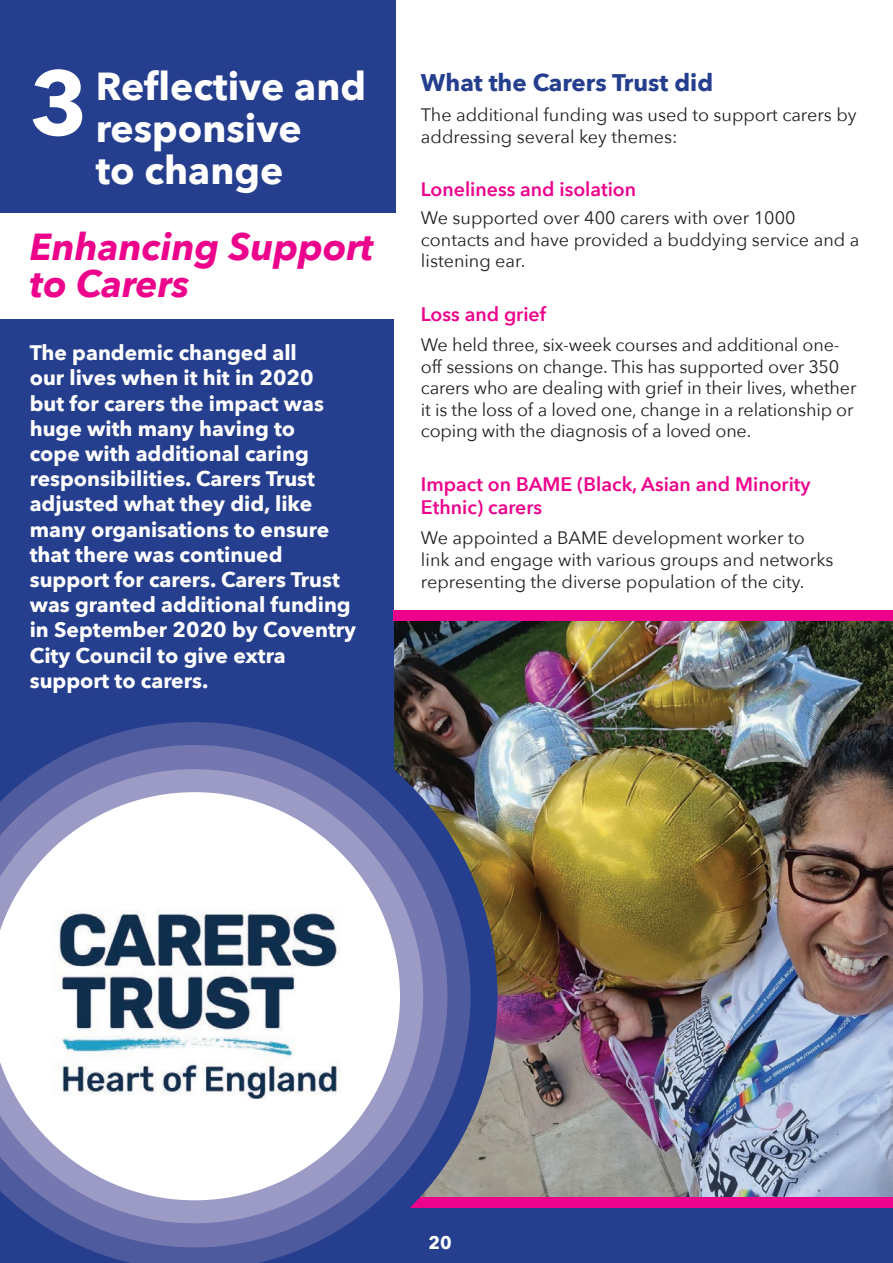
<style>
.page{position:relative;width:893px;height:1263px;background:#fff}
.page>*{position:absolute;margin:0;border:0;box-sizing:border-box;transform-origin:0 0}
.t1{font:700 90px "Avenir Next";color:#fff}
.t2{font:700 39px/42px "Avenir Next";color:#fff}
.t3{font:italic 700 37.5px/37.5px "Avenir Next";color:#ed028c}
.t4{font:700 24px "Avenir Next";color:#253f8e}
.t5{font:700 21px/25.2px "Avenir Next";color:#fff}
.t6{font:600 19.5px/23.4px "Avenir Next";color:#ed028c}
.t7{font:18px/21.6px "Avenir Next";color:#231f20}
.t8{font:700 18px "Avenir Next";color:#fff}
</style>
<div class="page">
<img style="left:393px;top:621px;width:500px;height:576px">
<div style="left:0;top:213px;width:393px;height:1031px;background:#253f8e"></div>
<div style="left:0;top:213px;width:436px;height:106px;background:#fff"></div>
<div style="left:0;top:0;width:395px;height:213px;background:#253f8e"></div>
<div style="left:394px;top:610px;width:499px;height:11px;background:#ed028c"></div>
<div style="left:0;top:1208px;width:893px;height:55px;background:#253f8e"></div>
<div style="left:0;top:1197px;width:893px;height:11px;background:#ed028c"></div>
<img style="left:393px;top:695px;width:104px;height:502px">
<svg style="left:84px;top:722px;width:386px;height:541px"></svg>
<svg style="left:40px;top:745px;width:407px;height:502px"></svg>
<svg style="left:0;top:769px;width:423px;height:454px;background:#6b72ac"></svg>
<svg style="left:0;top:792px;width:400px;height:408px;background:#d1d2e5"></svg>
<div style="left:13px;top:893px;width:363px;height:206px;background:#fff;border-radius:19px"></div>
<img style="left:58px;top:910px;width:283px;height:189px">
<h1 class="t1" style="left:30px;top:25px;width:60px">3</h1>
<h2 class="t2" style="left:96px;top:64px;width:272px">Reflective and responsive<br>to change</h2>
<h3 class="t3" style="left:30px;top:227px;width:346px">Enhancing Support to Carers</h3>
<p class="t5" style="left:30px;top:340px;width:328px">The pandemic changed all<br>our lives when it hit in 2020<br>but for carers the impact was huge with many having to<br>cope with additional caring responsibilities. Carers Trust adjusted what they did, like many organisations to ensure that there was continued support for carers. Carers Trust was granted additional funding in September 2020 by Coventry<br>City Council to give extra support to carers.</p>
<h3 class="t4" style="left:421px;top:62px;width:294px">What the Carers Trust did</h3>
<p class="t7" style="left:421px;top:103px;width:437px">The additional funding was used to support carers by addressing several key themes:</p>
<p class="t6" style="left:421px;top:177px;width:217px">Loneliness and isolation</p>
<p class="t7" style="left:421px;top:206px;width:440px">We supported over 400 carers with over 1000 contacts and have provided a buddying service and a listening ear.</p>
<p class="t6" style="left:421px;top:302px;width:127px">Loss and grief</p>
<p class="t7" style="left:421px;top:333px;width:437px">We held three, six-week courses and additional one&shy;off sessions on change. This has supported over 350 carers who are dealing with grief in their lives, whether it is the loss of a loved one, change in a relationship or coping with the diagnosis of a loved one.</p>
<p class="t6" style="left:421px;top:472px;width:391px">Impact on BAME (Black, Asian and Minority<br>Ethnic) carers</p>
<p class="t7" style="left:421px;top:527px;width:414px">We appointed a BAME development worker to link and engage with various groups and networks representing the diverse population of the city.</p>
<p class="t8" style="left:428px;top:1227px;width:25px">20</p>
</div>
